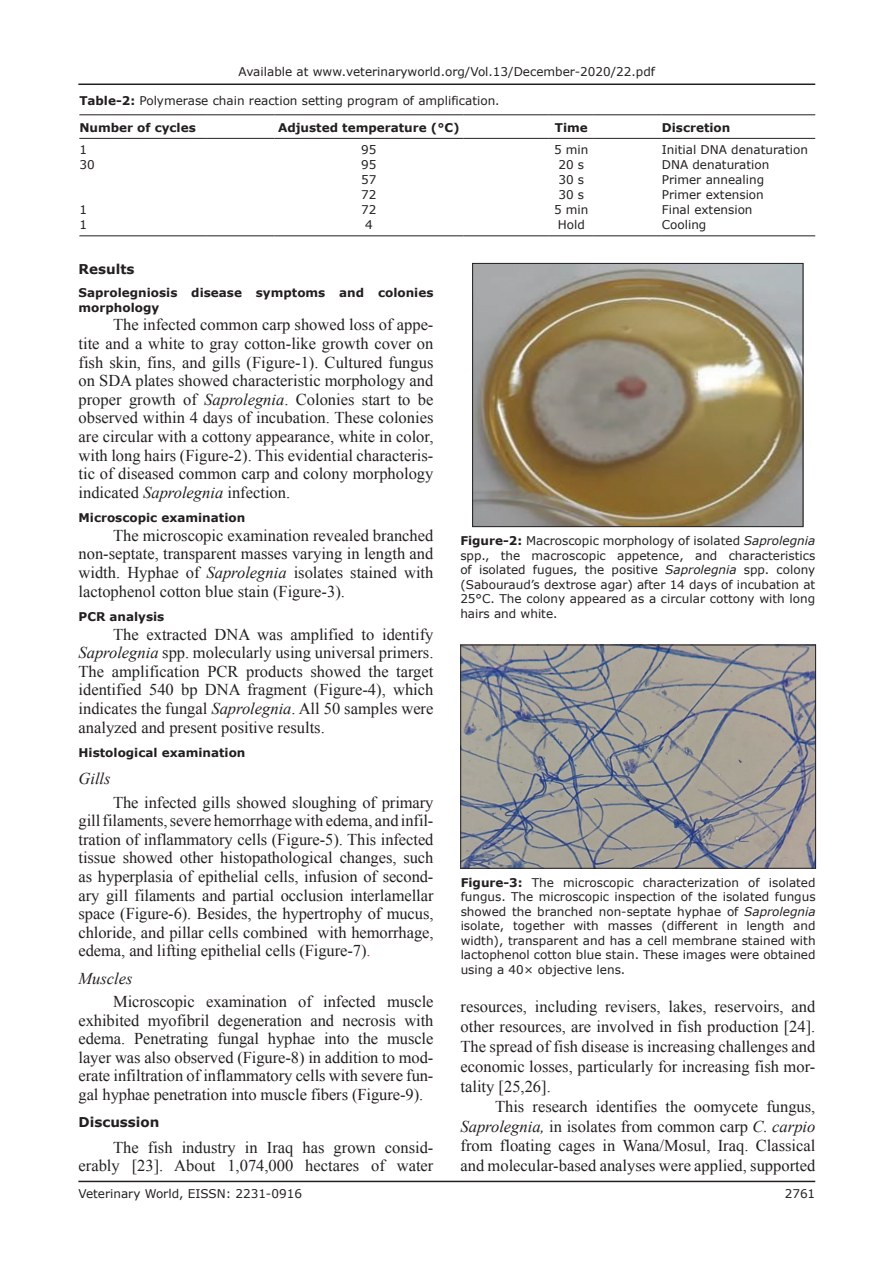
<style>
.page{position:relative;width:894px;height:1263px;background:#fff}
.page>*{position:absolute;margin:0;border:0;box-sizing:border-box;transform-origin:0 0}
.TX{font:16.5px/18.6px "Times New Roman";color:#231f20;text-align:justify}
.t1{font:italic 16.5px "Times New Roman";color:#231f20}
.t2{font:700 13.5px "Verdana";color:#231f20}
.FGC{font:12px/14.5px "Verdana";color:#231f20;text-align:justify}
.TB{font:12px "Verdana";color:#231f20}
.H2_Above_H1{font:700 12px/15.3px "Verdana";color:#231f20}
.TT{font:12px "Verdana";color:#231f20}
.TCH{font:700 12px "Verdana";color:#231f20}
.RF{font:12px "Verdana";color:#231f20}
.TBL{font:12px "Verdana";color:#231f20}
.s1{font-weight:700}
.s2{font-style:italic}
.s3{color:#ed028c}
</style>
<div class="page">
<hr style="left:78px;top:1180px;width:737px;height:2px;background:#231f20">
<hr style="left:78px;top:83px;width:737px;height:2px;background:#231f20">
<hr style="left:79px;top:235px;width:128px;height:1px;background:#231f20">
<hr style="left:207px;top:235px;width:67px;height:1px;background:#231f20">
<hr style="left:274px;top:235px;width:189px;height:1px;background:#231f20">
<hr style="left:463px;top:235px;width:85px;height:1px;background:#231f20">
<hr style="left:548px;top:235px;width:45px;height:1px;background:#231f20">
<hr style="left:593px;top:235px;width:68px;height:1px;background:#231f20">
<hr style="left:661px;top:235px;width:154px;height:1px;background:#231f20">
<hr style="left:79px;top:114px;width:128px;height:1px;background:#231f20">
<hr style="left:207px;top:114px;width:67px;height:1px;background:#231f20">
<hr style="left:274px;top:114px;width:189px;height:1px;background:#231f20">
<hr style="left:463px;top:114px;width:85px;height:1px;background:#231f20">
<hr style="left:548px;top:114px;width:45px;height:1px;background:#231f20">
<hr style="left:593px;top:114px;width:68px;height:1px;background:#231f20">
<hr style="left:661px;top:114px;width:154px;height:1px;background:#231f20">
<hr style="left:79px;top:138px;width:128px;height:1px;background:#231f20">
<hr style="left:207px;top:138px;width:67px;height:1px;background:#231f20">
<hr style="left:274px;top:138px;width:189px;height:1px;background:#231f20">
<hr style="left:463px;top:138px;width:85px;height:1px;background:#231f20">
<hr style="left:548px;top:138px;width:45px;height:1px;background:#231f20">
<hr style="left:593px;top:138px;width:68px;height:1px;background:#231f20">
<hr style="left:661px;top:138px;width:154px;height:1px;background:#231f20">
<img style="left:474px;top:265px;width:326px;height:260px">
<div style="left:472px;top:263px;width:330px;height:264px;border:1px solid #231f20"></div>
<img style="left:462px;top:647px;width:351px;height:219px">
<p class="FGC" style="left:238px;top:64px;width:418px">Available at www.veterinaryworld.org/Vol.13/December-2020/22.pdf</p>
<p class="TT" style="left:79px;top:92px;width:421px"><span class="s1">Table-2:</span> Polymerase chain reaction setting program of amplification.</p>
<p class="TCH" style="left:79px;top:119px;width:118px">Number of cycles</p>
<p class="TCH" style="left:278px;top:119px;width:183px">Adjusted temperature (°C)</p>
<p class="TCH" style="left:554px;top:119px;width:34px">Time</p>
<p class="TCH" style="left:661px;top:119px;width:70px">Discretion</p>
<p class="TB" style="left:79px;top:141px;width:9px">1</p>
<p class="TB" style="left:361px;top:141px;width:17px">95</p>
<p class="TB" style="left:554px;top:141px;width:36px">5 min</p>
<p class="TB" style="left:661px;top:141px;width:148px">Initial DNA denaturation</p>
<p class="TB" style="left:79px;top:156px;width:17px">30</p>
<p class="TB" style="left:361px;top:156px;width:17px">95</p>
<p class="TB" style="left:558px;top:156px;width:27px">20 s</p>
<p class="TB" style="left:661px;top:156px;width:109px">DNA denaturation</p>
<p class="TB" style="left:361px;top:171px;width:17px">57</p>
<p class="TB" style="left:558px;top:171px;width:27px">30 s</p>
<p class="TB" style="left:661px;top:171px;width:104px">Primer annealing</p>
<p class="TB" style="left:361px;top:186px;width:17px">72</p>
<p class="TB" style="left:558px;top:186px;width:27px">30 s</p>
<p class="TB" style="left:661px;top:186px;width:103px">Primer extension</p>
<p class="TB" style="left:79px;top:202px;width:9px">1</p>
<p class="TB" style="left:361px;top:202px;width:17px">72</p>
<p class="TB" style="left:554px;top:202px;width:36px">5 min</p>
<p class="TB" style="left:661px;top:202px;width:92px">Final extension</p>
<p class="TBL" style="left:79px;top:217px;width:9px">1</p>
<p class="TBL" style="left:365px;top:217px;width:9px">4</p>
<p class="TBL" style="left:557px;top:217px;width:29px">Hold</p>
<p class="TBL" style="left:661px;top:217px;width:46px">Cooling</p>
<h1 class="t2" style="left:78px;top:259px;width:57px">Results</h1>
<p class="H2_Above_H1" style="left:78px;top:284px;width:356px">Saprolegniosis disease symptoms and colonies morphology</p>
<p class="TX" style="left:78px;top:315px;width:356px;text-indent:34px">The infected common carp showed loss of appe&shy;tite and a white to gray cotton-like growth cover on fish skin, fins, and gills (Figure-1). Cultured fungus on SDA plates showed characteristic morphology and proper growth of <span class="s2">Saprolegnia</span>. Colonies start to be observed within 4 days of incubation. These colonies are circular with a cottony appearance, white in color, with long hairs (Figure-2). This evidential characteris&shy;tic of diseased common carp and colony morphology indicated <span class="s2">Saprolegnia</span> infection.</p>
<h2 class="H2_Above_H1" style="left:78px;top:510px;width:168px">Microscopic examination</h2>
<p class="TX" style="left:78px;top:525px;width:356px;text-indent:34px">The microscopic examination revealed branched non-septate, transparent masses varying in length and width. Hyphae of <span class="s2">Saprolegnia</span> isolates stained with lactophenol cotton blue stain (Figure-3).</p>
<h2 class="H2_Above_H1" style="left:78px;top:608px;width:87px">PCR analysis</h2>
<p class="TX" style="left:78px;top:624px;width:356px;text-indent:34px">The extracted DNA was amplified to identify <span class="s2">Saprolegnia</span> spp. molecularly using universal primers.<br>The amplification PCR products showed the target identified 540 bp DNA fragment (Figure-4), which indicates the fungal <span class="s2">Saprolegnia</span>. All 50 samples were analyzed and present positive results.</p>
<h2 class="H2_Above_H1" style="left:78px;top:744px;width:168px">Histological examination</h2>
<h3 class="t1" style="left:78px;top:767px;width:34px">Gills</h3>
<p class="TX" style="left:78px;top:792px;width:356px;text-indent:34px">The infected gills showed sloughing of primary gill filaments, severe hemorrhage with edema, and infil&shy;tration of inflammatory cells (Figure-5). This infected tissue showed other histopathological changes, such as hyperplasia of epithelial cells, infusion of second&shy;ary gill filaments and partial occlusion interlamellar space (Figure-6). Besides, the hypertrophy of mucus, chloride, and pillar cells combined with hemorrhage, edema, and lifting epithelial cells (Figure-7)<span class="s3">.</span></p>
<h3 class="t1" style="left:78px;top:967px;width:56px">Muscles</h3>
<p class="TX" style="left:78px;top:991px;width:356px;text-indent:34px">Microscopic examination of infected muscle exhibited myofibril degeneration and necrosis with edema. Penetrating fungal hyphae into the muscle layer was also observed (Figure-8) in addition to mod&shy;erate infiltration of inflammatory cells with severe fun&shy;gal hyphae penetration into muscle fibers (Figure-9).</p>
<h1 class="t2" style="left:78px;top:1112px;width:82px">Discussion</h1>
<p class="TX" style="left:78px;top:1137px;width:356px;text-align:right">The fish industry in Iraq has grown consid&shy;erably [23]. About 1,074,000 hectares of water</p>
<p class="FGC" style="left:460px;top:533px;width:356px"><span class="s1">Figure-2:</span> Macroscopic morphology of isolated <span class="s2">Saprolegnia </span>spp., the macroscopic appetence, and characteristics of isolated fugues, the positive <span class="s2">Saprolegnia</span> spp. colony (Sabouraud’s dextrose agar) after 14 days of incubation at 25°C. The colony appeared as a circular cottony with long hairs and white.</p>
<p class="FGC" style="left:460px;top:875px;width:356px"><span class="s1">Figure-3:</span> The microscopic characterization of isolated fungus. The microscopic inspection of the isolated fungus showed the branched non-septate hyphae of <span class="s2">Saprolegnia </span>isolate, together with masses (different in length and width), transparent and has a cell membrane stained with lactophenol cotton blue stain. These images were obtained using a 40× objective lens.</p>
<p class="TX" style="left:460px;top:996px;width:356px;line-height:19.8px">resources, including revisers, lakes, reservoirs, and other resources, are involved in fish production [24].<br>The spread of fish disease is increasing challenges and economic losses, particularly for increasing fish mor&shy;tality [25,26].</p>
<p class="TX" style="left:460px;top:1095px;width:356px;line-height:19.8px;text-indent:34px">This research identifies the oomycete fungus, <span class="s2">Saprolegnia,</span> in isolates from common carp <span class="s2">C. carpio </span>from floating cages in Wana/Mosul, Iraq. Classical and molecular-based analyses were applied, supported</p>
<p class="RF" style="left:78px;top:1185px;width:225px">Veterinary World, EISSN: 2231-0916</p>
<p class="RF" style="left:784px;top:1185px;width:32px">2761</p>
</div>
